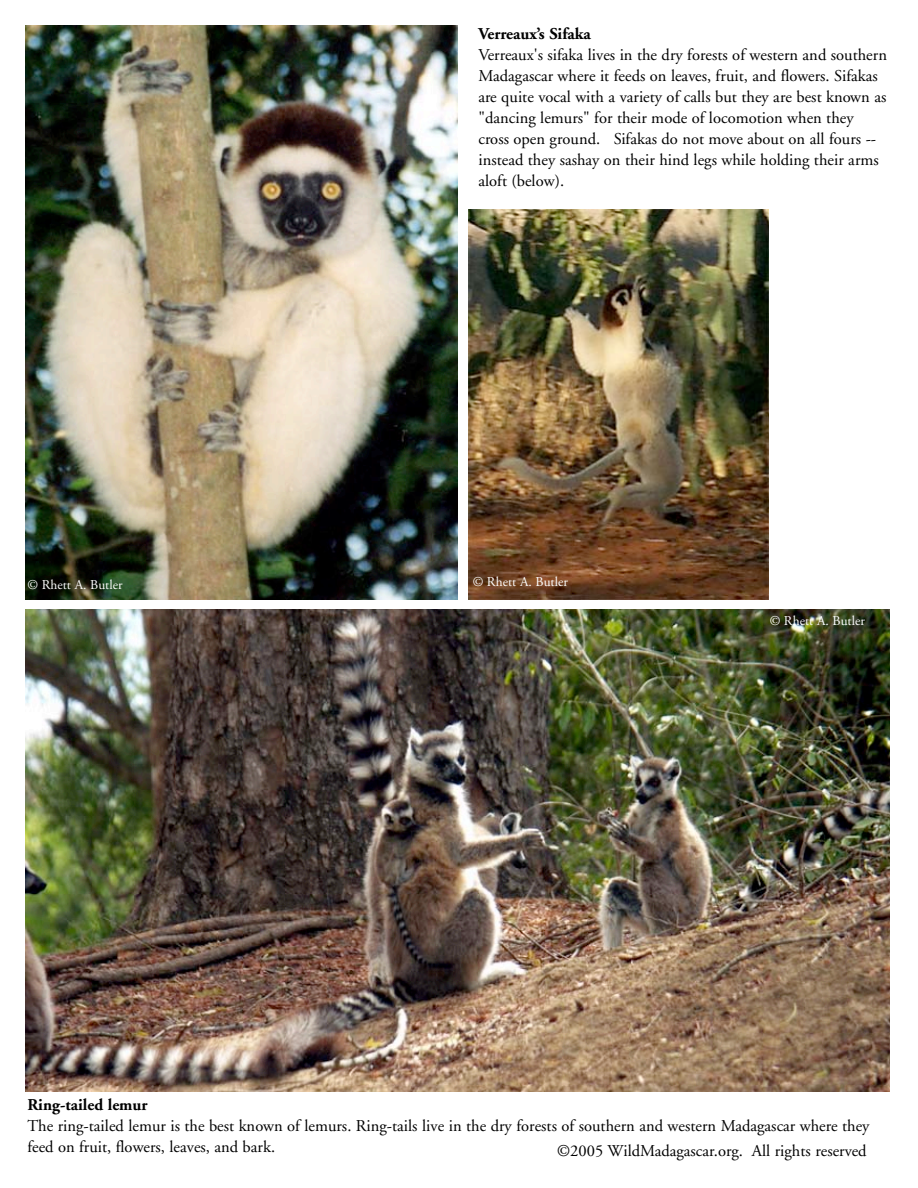
<style>
.page{position:relative;width:918px;height:1188px;background:#fff}
.page>*{position:absolute;margin:0;border:0;box-sizing:border-box;transform-origin:0 0}
.t1{font:16.5px/21px "Adobe Garamond";color:#000}
.t2{font:700 16.5px "Adobe Garamond";color:#000}
.t3{font:13.5px "Adobe Garamond";color:#fff}
</style>
<div class="page">
<img style="left:26px;top:26px;width:432px;height:574px">
<img style="left:26px;top:609px;width:864px;height:483px">
<img style="left:468px;top:209px;width:300px;height:391px">
<p class="t2" style="left:478px;top:27px;width:114px">Verreaux’s Sifaka</p>
<p class="t1" style="left:478px;top:46px;width:410px">Verreaux's sifaka lives in the dry forests of western and southern Madagascar where it feeds on leaves, fruit, and flowers. Sifakas are quite vocal with a variety of calls but they are best known as "dancing lemurs" for their mode of locomotion when they cross open ground. Sifakas do not move about on all fours -- instead they sashay on their hind legs while holding their arms aloft (below).</p>
<p class="t3" style="left:27px;top:580px;width:97px">© Rhett A. Butler</p>
<p class="t3" style="left:473px;top:576px;width:97px">© Rhett A. Butler</p>
<p class="t3" style="left:770px;top:616px;width:97px">© Rhett A. Butler</p>
<p class="t2" style="left:27px;top:1098px;width:122px">Ring-tailed lemur</p>
<p class="t1" style="left:27px;top:1117px;width:844px">The ring-tailed lemur is the best known of lemurs. Ring-tails live in the dry forests of southern and western Madagascar where they feed on fruit, flowers, leaves, and bark.</p>
<p class="t1" style="left:557px;top:1142px;width:311px">©2005 WildMadagascar.org. All rights reserved</p>
</div>
